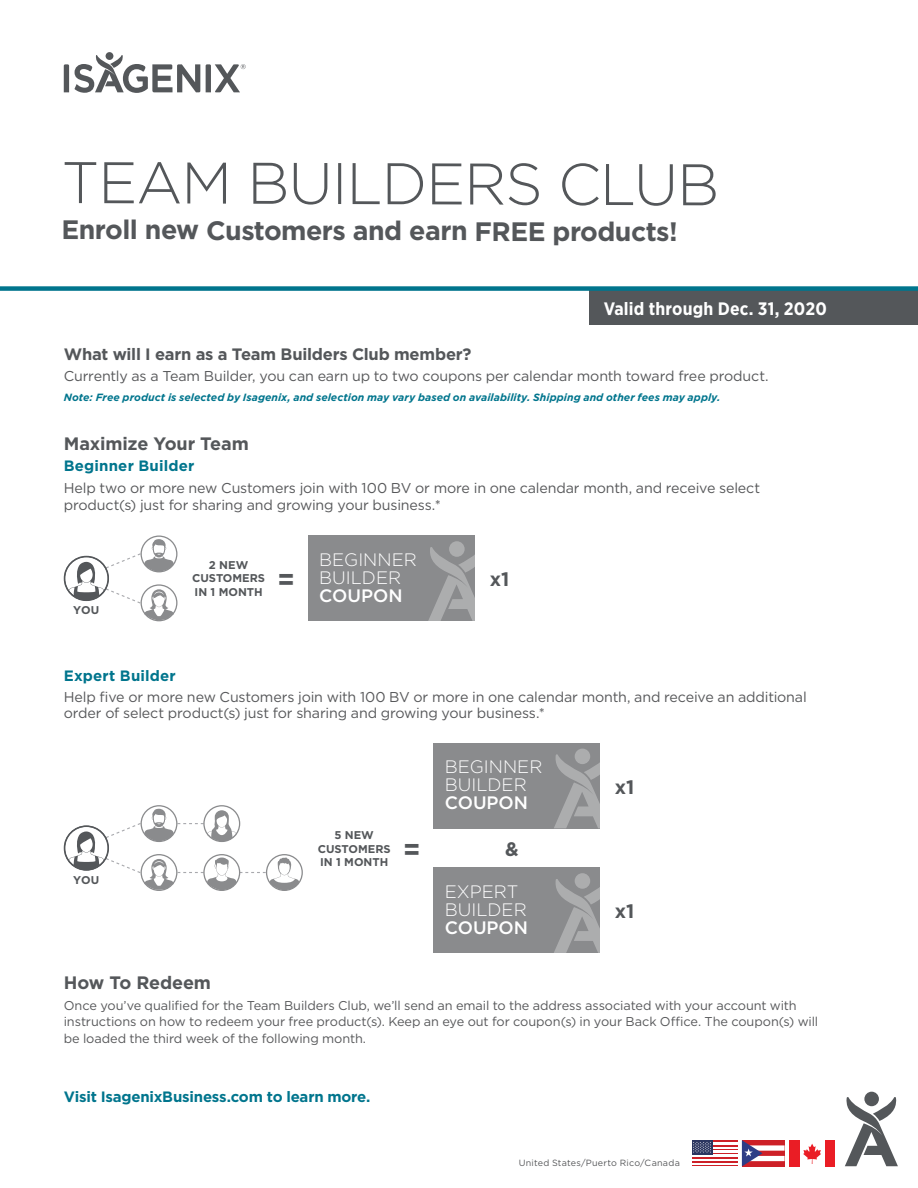
<style>
.page{position:relative;width:918px;height:1188px;background:#fff}
.page>*{position:absolute;margin:0;border:0;box-sizing:border-box;transform-origin:0 0}
.t1{font:300 58.5px "Gotham";letter-spacing:-.02em;color:#54575a}
.t2{font:700 27.3px "Gotham";color:#54575a}
.t3{font:700 26.7px "Gotham";letter-spacing:-.02em;color:#54575a}
.t4{font:700 19.5px "Gotham";color:#54575a}
.t5{font:300 18px/18px "Gotham";color:#fff}
.Intro_text{font:700 18px "Gotham";letter-spacing:-.01em;color:#54575a}
.t6{font:700 18px "Gotham Narrow";letter-spacing:.01em;color:#fff}
.Intro_text-2{font:700 16.5px "Gotham";letter-spacing:-.015em;color:#54575a}
.Intro_text-3{font:700 15px "Gotham";letter-spacing:-.01em;color:#00758d}
.Intro_text-4{font:700 15px "Gotham";letter-spacing:.01em;color:#00758d}
.Intro_text-5{font:14.25px/17.2px "Gotham";letter-spacing:-.01em;color:#57585a}
.Intro_text-6{font:12.75px/16.5px "Gotham";letter-spacing:-.005em;color:#57585a}
.t7{font:700 11.25px "Gotham";color:#54575a}
.Intro_text-7{font:italic 700 10.5px "Gotham";letter-spacing:.005em;color:#00758d}
.t8{font:9px "Gotham";letter-spacing:.025em;color:#57585a}
.s1{font-weight:500}
</style>
<div class="page">
<div style="left:106px;top:52px;width:7px;height:8px;background:#54575a;border-radius:50%"></div>
<svg style="left:64px;top:55px;width:136px;height:38px"></svg>
<svg style="left:206px;top:64px;width:40px;height:28px"></svg>
<div style="left:590px;top:291px;width:328px;height:34px;background:#54575a"></div>
<div style="left:0;top:286px;width:918px;height:5px;background:#00758d"></div>
<svg style="left:64px;top:536px;width:113px;height:85px"></svg>
<div style="left:308px;top:536px;width:167px;height:85px;background:#8a8b8d"></div>
<svg style="left:428px;top:541px;width:47px;height:80px"></svg>
<div style="left:434px;top:743px;width:166px;height:85px;background:#8a8b8d"></div>
<svg style="left:554px;top:749px;width:46px;height:79px"></svg>
<div style="left:434px;top:868px;width:166px;height:85px;background:#8a8b8d"></div>
<svg style="left:554px;top:873px;width:46px;height:80px"></svg>
<div style="left:864px;top:1092px;width:15px;height:14px;background:#54575a;border-radius:50%"></div>
<svg style="left:845px;top:1097px;width:53px;height:69px"></svg>
<hr style="left:692px;top:1165px;width:45px;height:1px;background:#cd2027">
<hr style="left:692px;top:1161px;width:45px;height:2px;background:#cd2027">
<hr style="left:692px;top:1156px;width:45px;height:3px;background:#cd2027">
<hr style="left:692px;top:1152px;width:45px;height:2px;background:#cd2027">
<hr style="left:692px;top:1148px;width:45px;height:2px;background:#cd2027">
<hr style="left:692px;top:1144px;width:45px;height:2px;background:#cd2027">
<hr style="left:692px;top:1140px;width:45px;height:2px;background:#cd2027">
<div style="left:692px;top:1140px;width:21px;height:14px;background:#2b3560"></div>
<svg style="left:693px;top:1142px;width:18px;height:11px"></svg>
<div style="left:790px;top:1140px;width:10px;height:26px;background:#ea1d25"></div>
<div style="left:824px;top:1140px;width:10px;height:26px;background:#ea1d25"></div>
<svg style="left:803px;top:1144px;width:18px;height:20px"></svg>
<svg style="left:742px;top:1140px;width:43px;height:26px"></svg>
<svg style="left:64px;top:805px;width:239px;height:86px"></svg>
<p class="t1" style="left:62px;top:146px;width:659px">TEAM BUILDERS CLUB</p>
<p class="t3" style="left:62px;top:213px;width:618px">Enroll new Customers and earn FREE products!</p>
<p class="t6" style="left:604px;top:297px;width:225px">Valid through Dec. 31, 2020</p>
<p class="Intro_text-2" style="left:64px;top:343px;width:409px">What will I earn as a Team Builders Club member?</p>
<p class="Intro_text-5" style="left:64px;top:367px;width:706px">Currently as a Team Builder, you can earn up to two coupons per calendar month toward free product.</p>
<p class="Intro_text-7" style="left:64px;top:390px;width:658px">Note: Free product is selected by Isagenix, and selection may vary based on availability. Shipping and other fees may apply.</p>
<p class="Intro_text" style="left:64px;top:432px;width:187px">Maximize Your Team</p>
<p class="Intro_text-4" style="left:64px;top:456px;width:132px">Beginner Builder</p>
<p class="Intro_text-5" style="left:64px;top:479px;width:698px">Help two or more new Customers join with 100 BV or more in one calendar month, and receive select product(s) just for sharing and growing your business.*</p>
<p class="t7" style="left:73px;top:603px;width:28px">YOU</p>
<p class="t7" style="left:209px;top:557px;width:41px">2 NEW</p>
<p class="t7" style="left:192px;top:571px;width:74px">CUSTOMERS</p>
<p class="t7" style="left:195px;top:584px;width:70px">IN 1 MONTH</p>
<p class="t2" style="left:277px;top:562px;width:19px">=</p>
<p class="t5" style="left:319px;top:550px;width:99px">BEGINNER</p>
<p class="t5" style="left:319px;top:568px;width:85px">BUILDER<br><span class="s1">COUPON</span></p>
<p class="t4" style="left:490px;top:566px;width:21px">x1</p>
<p class="Intro_text-4" style="left:64px;top:665px;width:114px">Expert Builder</p>
<p class="Intro_text-5" style="left:64px;top:688px;width:745px;line-height:16.5px">Help five or more new Customers join with 100 BV or more in one calendar month, and receive an additional order of select product(s) just for sharing and growing your business.*</p>
<p class="t7" style="left:73px;top:872px;width:28px">YOU</p>
<p class="t7" style="left:334px;top:828px;width:41px">5 NEW</p>
<p class="t7" style="left:318px;top:841px;width:74px">CUSTOMERS</p>
<p class="t7" style="left:320px;top:855px;width:70px">IN 1 MONTH</p>
<p class="t2" style="left:403px;top:831px;width:19px">=</p>
<p class="t5" style="left:445px;top:758px;width:99px">BEGINNER</p>
<p class="t5" style="left:445px;top:776px;width:85px">BUILDER<br><span class="s1">COUPON</span></p>
<p class="t4" style="left:505px;top:836px;width:15px">&amp;</p>
<p class="t5" style="left:445px;top:882px;width:75px">EXPERT</p>
<p class="t5" style="left:445px;top:900px;width:85px">BUILDER<br><span class="s1">COUPON</span></p>
<p class="t4" style="left:615px;top:774px;width:21px">x1</p>
<p class="t4" style="left:615px;top:898px;width:21px">x1</p>
<p class="Intro_text" style="left:64px;top:970px;width:149px">How To Redeem</p>
<p class="Intro_text-6" style="left:64px;top:997px;width:756px">Once you’ve qualified for the Team Builders Club, we’ll send an email to the address associated with your account with instructions on how to redeem your free product(s). Keep an eye out for coupon(s) in your Back Office. The coupon(s) will be loaded the third week of the following month.</p>
<p class="Intro_text-3" style="left:64px;top:1087px;width:308px">Visit IsagenixBusiness.com to learn more.</p>
<p class="t8" style="left:519px;top:1157px;width:163px">United States/Puerto Rico/Canada</p>
</div>
